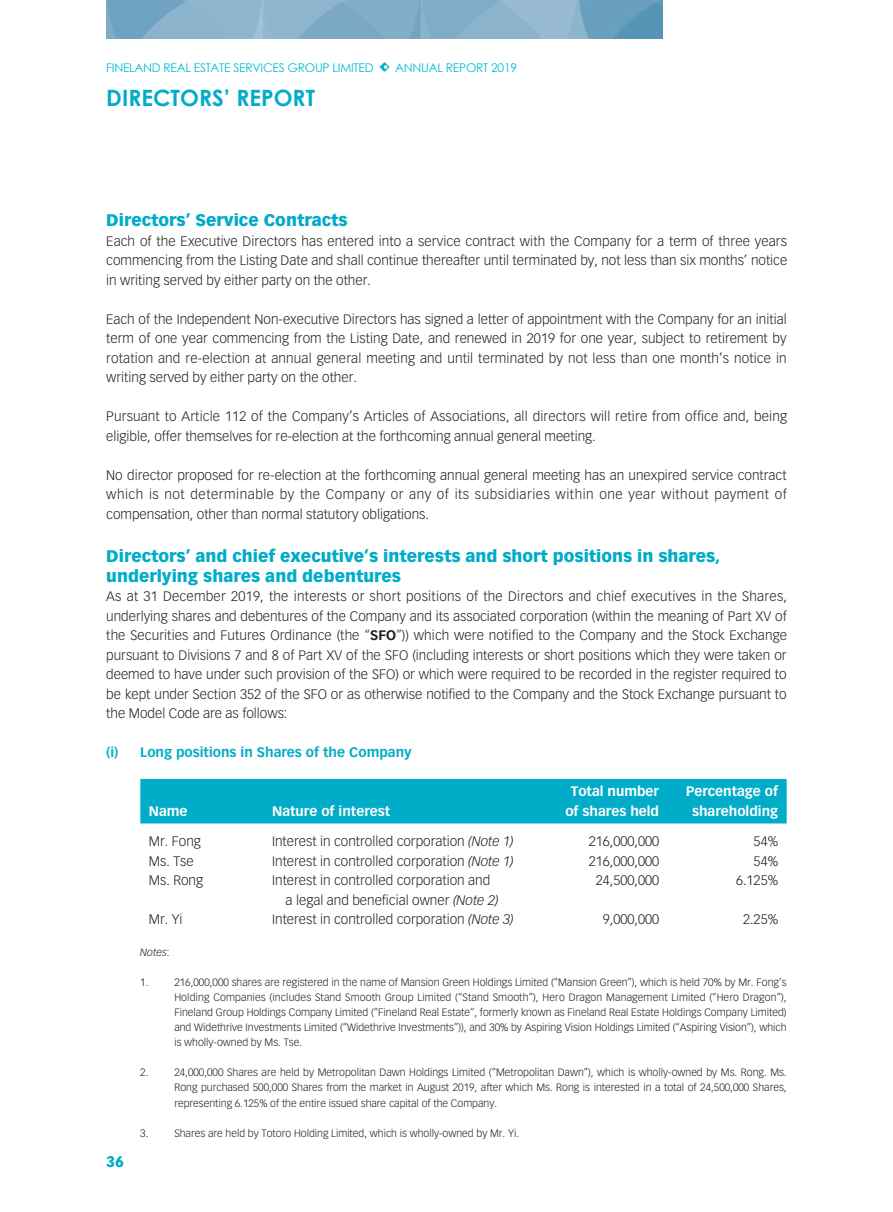
<style>
.page{position:relative;width:893px;height:1212px;background:#fff}
.page>*{position:absolute;margin:0;border:0;box-sizing:border-box;transform-origin:0 0}
.t1{font:700 22.5px "Century Gothic";color:#00acc8}
.t2{font:900 16.5px/19.5px "Vectora LT Std";color:#00acc8}
.t3{font:900 15px "Vectora LT Std";color:#00acc8}
.t4{font:300 13.5px/19.5px "Vectora LT Std";color:#231f20;text-align:justify}
.t5{font:700 13.5px/19.5px "Vectora LT Std";color:#fff;text-align:center}
.t6{font:700 13.5px "Vectora LT Std";color:#00acc8}
.t7{font:12px "Century Gothic";letter-spacing:-.02em;color:#00bdd4}
.t8{font:300 10.5px/15px "Vectora LT Std";color:#231f20;text-align:justify}
.t9{font:italic 300 10.5px "Vectora LT Std";color:#231f20}
.s1{font-weight:700}
.s2{font-style:italic}
.s3{font-style:normal}
</style>
<div class="page">
<svg style="left:379px;top:62px;width:11px;height:10px"></svg>
<div style="left:379px;top:62px;width:11px;height:10px;border:1px solid #d0eef4;border-radius:5px"></div>
<svg style="left:384px;top:65px;width:3px;height:4px"></svg>
<img style="left:106px;top:0;width:556px;height:39px">
<div style="left:140px;top:779px;width:647px;height:44px;background:#00acc8"></div>
<p class="t7" style="left:106px;top:59px;width:269px">FINELAND REAL ESTATE SERVICES GROUP LIMITED</p>
<p class="t7" style="left:395px;top:59px;width:123px">ANNUAL REPORT 2019</p>
<h1 class="t1" style="left:106px;top:81px;width:210px">DIRECTORS’ REPORT</h1>
<p class="t2" style="left:106px;top:211px;width:243px">Directors’ Service Contracts</p>
<p class="t4" style="left:106px;top:231px;width:682px">Each of the Executive Directors has entered into a service contract with the Company for a term of three years commencing from the Listing Date and shall continue thereafter until terminated by, not less than six months’ notice in writing served by either party on the other.</p>
<p class="t4" style="left:106px;top:309px;width:682px">Each of the Independent Non-executive Directors has signed a letter of appointment with the Company for an initial term of one year commencing from the Listing Date, and renewed in 2019 for one year, subject to retirement by rotation and re-election at annual general meeting and until terminated by not less than one month’s notice in writing served by either party on the other.</p>
<p class="t4" style="left:106px;top:407px;width:682px">Pursuant to Article 112 of the Company’s Articles of Associations, all directors will retire from office and, being eligible, offer themselves for re-election at the forthcoming annual general meeting.</p>
<p class="t4" style="left:106px;top:465px;width:682px">No director proposed for re-election at the forthcoming annual general meeting has an unexpired service contract which is not determinable by the Company or any of its subsidiaries within one year without payment of compensation, other than normal statutory obligations.</p>
<p class="t2" style="left:106px;top:546px;width:616px">Directors’ and chief executive’s interests and short positions in shares, underlying shares and debentures</p>
<p class="t4" style="left:106px;top:587px;width:682px">As at 31 December 2019, the interests or short positions of the Directors and chief executives in the Shares, underlying shares and debentures of the Company and its associated corporation (within the meaning of Part XV of the Securities and Futures Ordinance (the “<span class="s1">SFO</span>”)) which were notified to the Company and the Stock Exchange pursuant to Divisions 7 and 8 of Part XV of the SFO (including interests or short positions which they were taken or deemed to have under such provision of the SFO) or which were required to be recorded in the register required to be kept under Section 352 of the SFO or as otherwise notified to the Company and the Stock Exchange pursuant to the Model Code are as follows:</p>
<p class="t6" style="left:106px;top:744px;width:307px">(i) Long positions in Shares of the Company</p>
<p class="t5" style="left:149px;top:801px;width:40px">Name</p>
<p class="t5" style="left:272px;top:801px;width:120px">Nature of interest</p>
<p class="t5" style="left:565px;top:781px;width:95px">Total number of shares held</p>
<p class="t5" style="left:686px;top:781px;width:93px">Percentage of shareholding</p>
<p class="t3" style="left:106px;top:1152px;width:19px">36</p>
<p class="t4" style="left:149px;top:832px;width:54px">Mr. Fong</p>
<p class="t4" style="left:272px;top:832px;width:243px">Interest in controlled corporation <span class="s2">(Note 1)</span></p>
<p class="t4" style="left:589px;top:832px;width:72px">216,000,000</p>
<p class="t4" style="left:754px;top:832px;width:26px">54%</p>
<p class="t4" style="left:149px;top:851px;width:46px">Ms. Tse</p>
<p class="t4" style="left:272px;top:851px;width:243px">Interest in controlled corporation <span class="s2">(Note 1)</span></p>
<p class="t4" style="left:589px;top:851px;width:72px">216,000,000</p>
<p class="t4" style="left:754px;top:851px;width:26px">54%</p>
<p class="t4" style="left:149px;top:871px;width:56px">Ms. Rong</p>
<p class="t4" style="left:286px;top:871px;width:214px;text-indent:-13px">Interest in controlled corporation and a legal and beneficial owner <span class="s2">(Note 2)</span></p>
<p class="t4" style="left:596px;top:871px;width:65px">24,500,000</p>
<p class="t4" style="left:736px;top:871px;width:44px">6.125%</p>
<p class="t4" style="left:149px;top:910px;width:35px">Mr. Yi</p>
<p class="t4" style="left:272px;top:910px;width:243px">Interest in controlled corporation <span class="s2">(Note 3)</span></p>
<p class="t4" style="left:603px;top:910px;width:58px">9,000,000</p>
<p class="t4" style="left:743px;top:910px;width:37px">2.25%</p>
<p class="t9" style="left:140px;top:946px;width:31px">Notes<span class="s3">:</span></p>
<p class="t8" style="left:140px;top:975px;width:10px">1.</p>
<p class="t8" style="left:174px;top:975px;width:614px">216,000,000 shares are registered in the name of Mansion Green Holdings Limited (“Mansion Green”), which is held 70% by Mr. Fong’s Holding Companies (includes Stand Smooth Group Limited (“Stand Smooth”), Hero Dragon Management Limited (“Hero Dragon”), Fineland Group Holdings Company Limited (“Fineland Real Estate“, formerly known as Fineland Real Estate Holdings Company Limited) and Widethrive Investments Limited (“Widethrive Investments”)), and 30% by Aspiring Vision Holdings Limited (“Aspiring Vision”), which is wholly-owned by Ms. Tse.</p>
<p class="t8" style="left:140px;top:1065px;width:10px">2.</p>
<p class="t8" style="left:174px;top:1065px;width:614px">24,000,000 Shares are held by Metropolitan Dawn Holdings Limited (“Metropolitan Dawn”), which is wholly-owned by Ms. Rong. Ms.<br>Rong purchased 500,000 Shares from the market in August 2019, after which Ms. Rong is interested in a total of 24,500,000 Shares, representing 6.125% of the entire issued share capital of the Company.</p>
<p class="t8" style="left:140px;top:1125px;width:10px">3.</p>
<p class="t8" style="left:174px;top:1125px;width:346px">Shares are held by Totoro Holding Limited, which is wholly-owned by Mr. Yi.</p>
</div>
